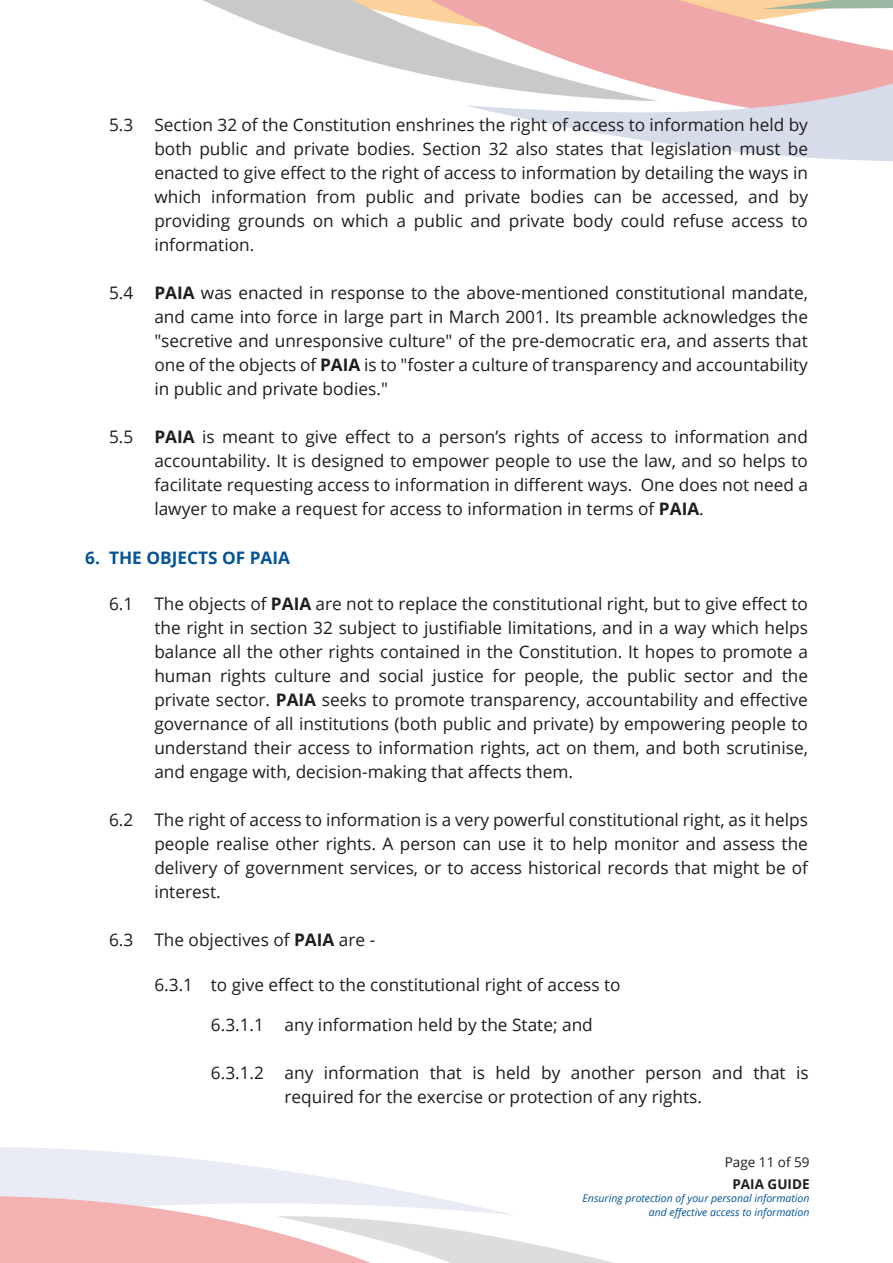
<style>
.page{position:relative;width:893px;height:1263px;background:#fff}
.page>*{position:absolute;margin:0;border:0;box-sizing:border-box;transform-origin:0 0}
.t1{font:17.25px/24px "Open Sans";color:#1d1d1b;text-align:justify}
.t2{font:700 17.25px "Open Sans";color:#055497}
.t3{font:13.5px "Open Sans";color:#1d1d1b}
.t4{font:700 13.5px "Open Sans";color:#1d1d1b}
.t5{font:italic 10.5px/13.5px "Open Sans";color:#035496;text-align:right}
.s1{font-weight:700}
</style>
<div class="page">
<svg style="left:0;top:1147px;width:614px;height:116px"></svg>
<svg style="left:659px;top:0;width:234px;height:83px;fill:#efa7a9"></svg>
<svg style="left:203px;top:0;width:456px;height:83px"></svg>
<svg style="left:466px;top:83px;width:427px;height:78px"></svg>
<p class="t1" style="left:109px;top:114px;width:26px">5.3</p>
<p class="t1" style="left:109px;top:282px;width:26px">5.4</p>
<p class="t1" style="left:109px;top:426px;width:26px">5.5</p>
<p class="t1" style="left:154px;top:114px;width:655px">Section 32 of the Constitution enshrines the right of access to information held by both public and private bodies. Section 32 also states that legislation must be enacted to give effect to the right of access to information by detailing the ways in which information from public and private bodies can be accessed, and by providing grounds on which a public and private body could refuse access to information.</p>
<p class="t1" style="left:154px;top:282px;width:655px"><span class="s1">PAIA</span> was enacted in response to the above-mentioned constitutional mandate, and came into force in large part in March 2001. Its preamble acknowledges the "secretive and unresponsive culture" of the pre-democratic era, and asserts that one of the objects of <span class="s1">PAIA</span> is to "foster a culture of transparency and accountability in public and private bodies."</p>
<p class="t1" style="left:154px;top:424px;width:655px"><span class="s1">PAIA</span> is meant to give effect to a person’s rights of access to information and accountability. It is designed to empower people to use the law, and so helps to facilitate requesting access to information in different ways. One does not need a lawyer to make a request for access to information in terms of <span class="s1">PAIA</span>.</p>
<p class="t2" style="left:85px;top:551px;width:206px">6. THE OBJECTS OF PAIA</p>
<p class="t1" style="left:109px;top:593px;width:26px">6.1</p>
<p class="t1" style="left:109px;top:809px;width:26px">6.2</p>
<p class="t1" style="left:109px;top:929px;width:26px">6.3</p>
<p class="t1" style="left:154px;top:593px;width:655px">The objects of <span class="s1">PAIA</span> are not to replace the constitutional right, but to give effect to the right in section 32 subject to justifiable limitations, and in a way which helps balance all the other rights contained in the Constitution. It hopes to promote a human rights culture and social justice for people, the public sector and the private sector. <span class="s1">PAIA</span> seeks to promote transparency, accountability and effective governance of all institutions (both public and private) by empowering people to understand their access to information rights, act on them, and both scrutinise, and engage with, decision-making that affects them.</p>
<p class="t1" style="left:154px;top:809px;width:655px">The right of access to information is a very powerful constitutional right, as it helps people realise other rights. A person can use it to help monitor and assess the delivery of government services, or to access historical records that might be of interest.</p>
<p class="t1" style="left:154px;top:929px;width:222px">The objectives of <span class="s1">PAIA</span> are -</p>
<p class="t1" style="left:154px;top:975px;width:468px">6.3.1 to give effect to the constitutional right of access to</p>
<p class="t1" style="left:211px;top:1015px;width:55px">6.3.1.1</p>
<p class="t1" style="left:211px;top:1063px;width:55px">6.3.1.2</p>
<p class="t1" style="left:285px;top:1015px;width:310px">any information held by the State; and</p>
<p class="t1" style="left:285px;top:1063px;width:526px">any information that is held by another person and that is required for the exercise or protection of any rights.</p>
<p class="t3" style="left:725px;top:1156px;width:86px">Page 11 of 59</p>
<p class="t5" style="left:583px;top:1192px;width:228px">Ensuring protection of your personal information and effective access to information</p>
<p class="t4" style="left:732px;top:1178px;width:79px">PAIA GUIDE</p>
</div>
